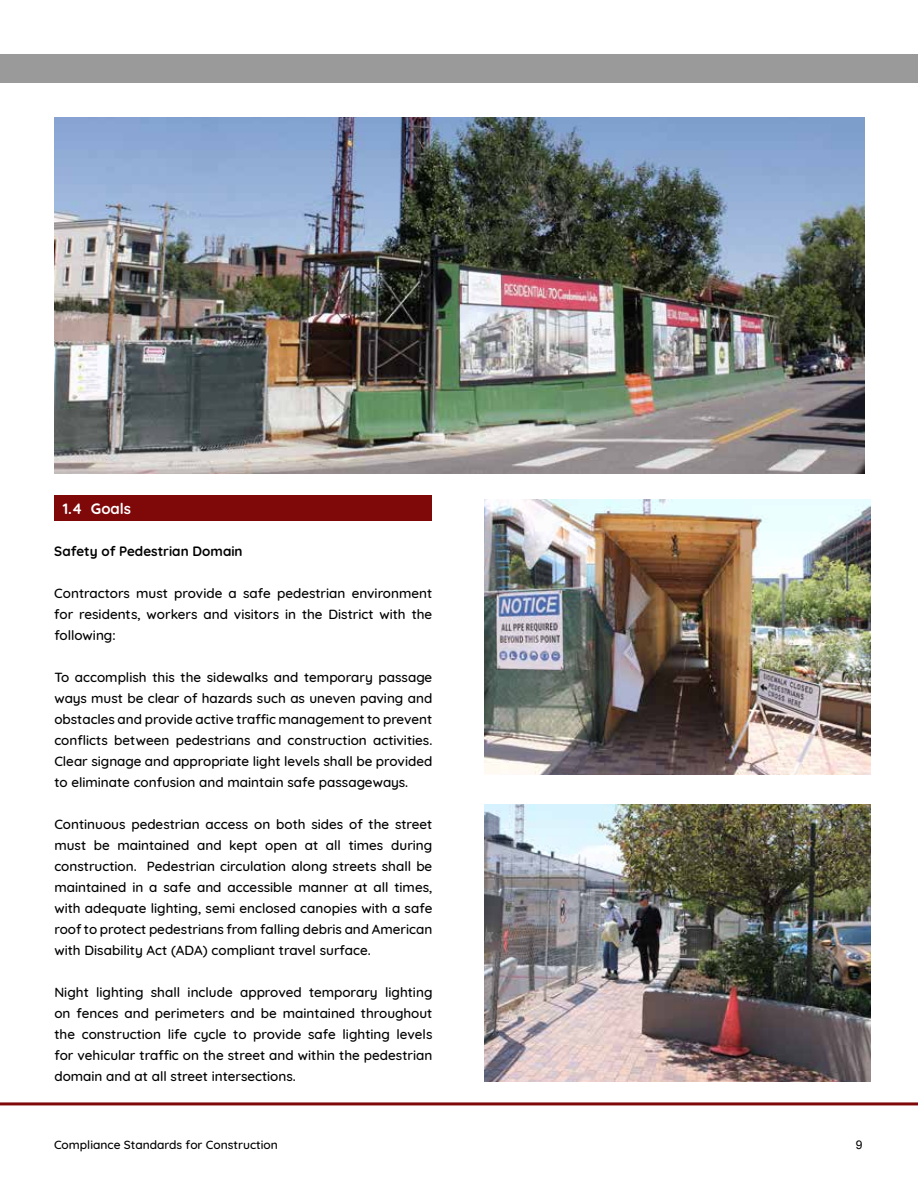
<style>
.page{position:relative;width:918px;height:1188px;background:#fff}
.page>*{position:absolute;margin:0;border:0;box-sizing:border-box;transform-origin:0 0}
.t1{font:700 15px "Quicksand";color:#fff}
.t2{font:500 13.5px/21px "Quicksand";color:#000;text-align:justify}
.t3{font:700 13.5px "Quicksand";color:#000}
.t4{font:500 12px "Quicksand";color:#000}
.t5{font:12px "Arial";color:#000}
</style>
<div class="page">
<div style="left:0;top:54px;width:918px;height:28px;background:#9a9a9a"></div>
<hr style="left:0;top:1102px;width:918px;height:3px;background:#7f0809">
<div style="left:54px;top:495px;width:378px;height:26px;background:#7f0809"></div>
<img style="left:54px;top:118px;width:810px;height:355px">
<img style="left:485px;top:499px;width:385px;height:276px">
<img style="left:485px;top:804px;width:385px;height:278px">
<p class="t1" style="left:63px;top:496px;width:70px">1.4 Goals</p>
<p class="t3" style="left:54px;top:540px;width:190px">Safety of Pedestrian Domain</p>
<p class="t2" style="left:54px;top:581px;width:380px">Contractors must provide a safe pedestrian environment for residents, workers and visitors in the District with the following:</p>
<p class="t2" style="left:54px;top:665px;width:380px">To accomplish this the sidewalks and temporary passage ways must be clear of hazards such as uneven paving and obstacles and provide active traffic management to prevent conflicts between pedestrians and construction activities.<br>Clear signage and appropriate light levels shall be provided to eliminate confusion and maintain safe passageways.</p>
<p class="t2" style="left:54px;top:812px;width:380px">Continuous pedestrian access on both sides of the street must be maintained and kept open at all times during construction. Pedestrian circulation along streets shall be maintained in a safe and accessible manner at all times, with adequate lighting, semi enclosed canopies with a safe roof to protect pedestrians from falling debris and American with Disability Act (ADA) compliant travel surface.</p>
<p class="t2" style="left:54px;top:980px;width:380px">Night lighting shall include approved temporary lighting on fences and perimeters and be maintained throughout the construction life cycle to provide safe lighting levels for vehicular traffic on the street and within the pedestrian domain and at all street intersections.</p>
<p class="t4" style="left:54px;top:1135px;width:225px">Compliance Standards for Construction</p>
<p class="t5" style="left:856px;top:1137px;width:8px">9</p>
</div>
